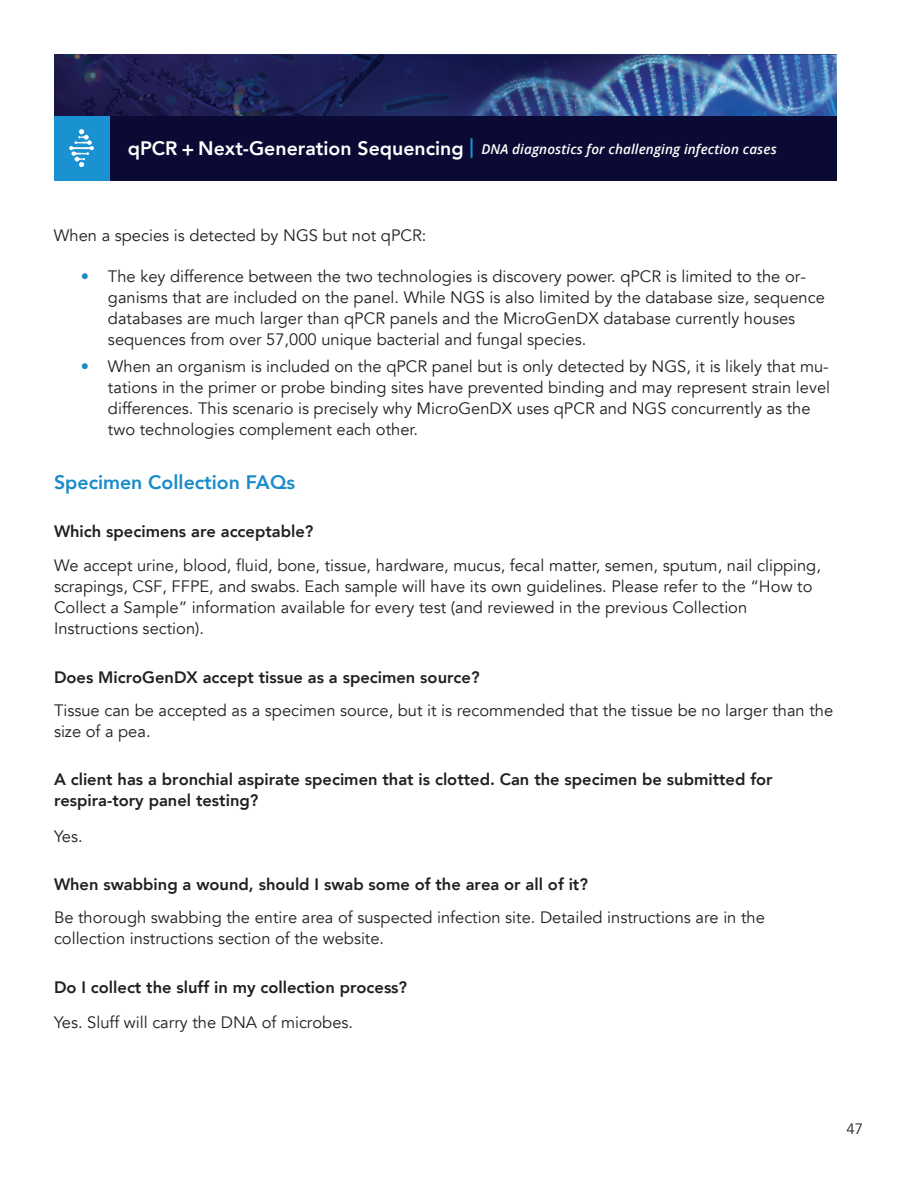
<style>
.page{position:relative;width:918px;height:1188px;background:#fff}
.page>*{position:absolute;margin:0;border:0;box-sizing:border-box;transform-origin:0 0}
.t1{font:800 19.5px "Avenir";color:#198bc9}
.t2{font:16.5px/21px "Avenir";color:#231f20}
.t3{font:800 16.5px/21px "Avenir";color:#231f20}
.t4{font:15px "Avenir";color:#231f20}
.t5{font:italic 600 13.5px "Open Sans";letter-spacing:.01em;color:#fff}
.s1{font-family:"Avenir";font-weight:800;font-style:normal;font-size:19.5px}
.s2{font-family:"Avenir";font-weight:800;font-style:normal;font-size:19.8px;color:#1a91d1}
.s3{color:#198bc9}
</style>
<div class="page">
<img style="left:54px;top:54px;width:28px;height:62px">
<img style="left:82px;top:54px;width:755px;height:62px">
<div style="left:90px;top:116px;width:747px;height:64px;background:#0a0a34"></div>
<div style="left:54px;top:116px;width:55px;height:64px;background:#1a91d1"></div>
<svg style="left:69px;top:129px;width:25px;height:38px"></svg>
<p class="t5" style="left:128px;top:140px;width:651px"><span class="s1">qPCR + Next-Generation Sequencing</span> <span class="s2">|</span> DNA diagnostics for challenging infection cases</p>
<p class="t2" style="left:54px;top:225px;width:374px">When a species is detected by NGS but not qPCR:</p>
<p class="t2" style="left:108px;top:266px;width:718px;text-indent:-27px"><span class="s3">•</span> The key difference between the two technologies is discovery power. qPCR is limited to the or&shy;ganisms that are included on the panel. While NGS is also limited by the database size, sequence databases are much larger than qPCR panels and the MicroGenDX database currently houses sequences from over 57,000 unique bacterial and fungal species.</p>
<p class="t2" style="left:108px;top:356px;width:724px;text-indent:-27px"><span class="s3">•</span> When an organism is included on the qPCR panel but is only detected by NGS, it is likely that mu&shy;tations in the primer or probe binding sites have prevented binding and may represent strain level differences. This scenario is precisely why MicroGenDX uses qPCR and NGS concurrently as the two technologies complement each other.</p>
<p class="t1" style="left:54px;top:467px;width:243px">Specimen Collection FAQs</p>
<p class="t3" style="left:54px;top:521px;width:261px">Which specimens are acceptable?</p>
<p class="t2" style="left:54px;top:555px;width:768px">We accept urine, blood, fluid, bone, tissue, hardware, mucus, fecal matter, semen, sputum, nail clipping, scrapings, CSF, FFPE, and swabs. Each sample will have its own guidelines. Please refer to the “How to Collect a Sample” information available for every test (and reviewed in the previous Collection Instructions section).</p>
<p class="t3" style="left:54px;top:667px;width:427px">Does MicroGenDX accept tissue as a specimen source?</p>
<p class="t2" style="left:54px;top:700px;width:781px">Tissue can be accepted as a specimen source, but it is recommended that the tissue be no larger than the size of a pea.</p>
<p class="t3" style="left:54px;top:769px;width:720px">A client has a bronchial aspirate specimen that is clotted. Can the specimen be submitted for respira-tory panel testing?</p>
<p class="t2" style="left:54px;top:826px;width:30px">Yes.</p>
<p class="t3" style="left:54px;top:874px;width:535px">When swabbing a wound, should I swab some of the area or all of it?</p>
<p class="t2" style="left:54px;top:907px;width:712px">Be thorough swabbing the entire area of suspected infection site. Detailed instructions are in the collection instructions section of the website.</p>
<p class="t3" style="left:54px;top:977px;width:355px">Do I collect the sluff in my collection process?</p>
<p class="t2" style="left:54px;top:1012px;width:301px">Yes. Sluff will carry the DNA of microbes.</p>
<p class="t4" style="left:847px;top:1120px;width:18px">47</p>
</div>
